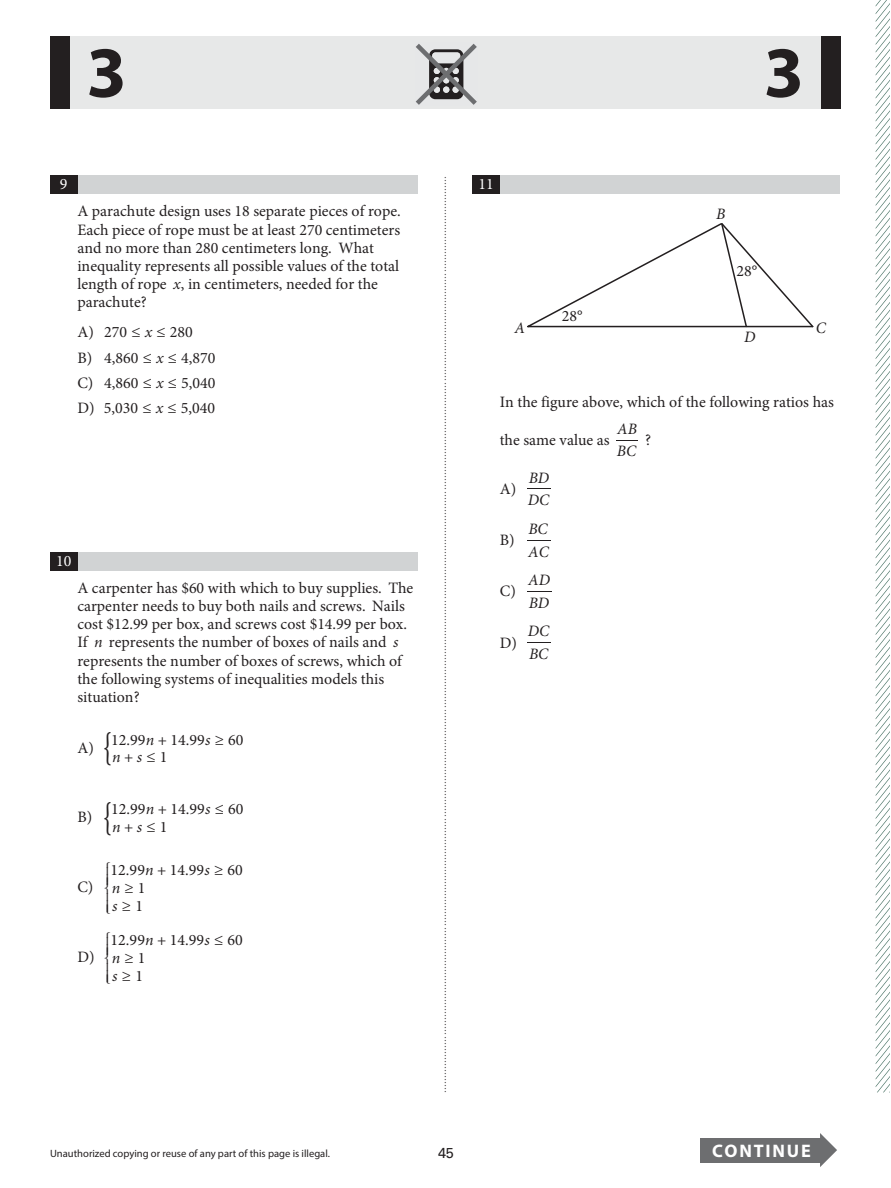
<style>
.page{position:relative;width:891px;height:1188px;background:#fff}
.page>*{position:absolute;margin:0;border:0;box-sizing:border-box;transform-origin:0 0}
.t1{font:700 72.6px "Myriad Pro";color:#231f20}
.t2{font:38.1px "Minion Pro";color:#231f20;scale:.7 1}
.t3{font:700 18.15px "Myriad Pro";letter-spacing:.105em;color:#fff}
.t4{font:15.9px/18.1px "Minion Pro";color:#231f20}
.t5{font:italic 15.9px/28.7px "Minion Pro";letter-spacing:-.005em;color:#231f20}
.t6{font:15.9px "Minion Pro";color:#fff}
.t7{font:14.4px "Univers LT Std";color:#231f20}
.t8{font:12.15px "Times New Roman";color:#231f20}
.t9{font:10.65px "Myriad Pro";color:#231f20}
.s1{font-style:italic}
</style>
<div class="page">
<div style="left:67px;top:36px;width:757px;height:73px;background:#e7e8e8"></div>
<svg style="left:616px;top:440px;width:22px;height:1px"></svg>
<svg style="left:527px;top:540px;width:23px;height:1px"></svg>
<svg style="left:527px;top:591px;width:24px;height:1px"></svg>
<svg style="left:527px;top:642px;width:24px;height:1px"></svg>
<div style="left:50px;top:36px;width:20px;height:73px;background:#231f20"></div>
<svg style="left:416px;top:44px;width:61px;height:61px"></svg>
<div style="left:821px;top:36px;width:19px;height:73px;background:#231f20"></div>
<svg style="left:876px;top:0;width:14px;height:1092px"></svg>
<div style="left:50px;top:176px;width:368px;height:18px;background:#d1d3d4"></div>
<div style="left:50px;top:176px;width:27px;height:18px;background:#231f20"></div>
<div style="left:50px;top:552px;width:368px;height:18px;background:#d1d3d4"></div>
<div style="left:50px;top:552px;width:27px;height:18px;background:#231f20"></div>
<div style="left:473px;top:176px;width:367px;height:18px;background:#d1d3d4"></div>
<div style="left:473px;top:176px;width:27px;height:18px;background:#231f20"></div>
<svg style="left:527px;top:223px;width:287px;height:105px"></svg>
<div style="left:700px;top:1138px;width:123px;height:25px;background:#6d6e70"></div>
<svg style="left:820px;top:1133px;width:17px;height:34px"></svg>
<h1 class="t1" style="left:86px;top:25px;width:42px">3</h1>
<h1 class="t1" style="left:764px;top:25px;width:42px">3</h1>
<p class="t6" style="left:60px;top:174px;width:9px">9</p>
<p class="t4" style="left:77px;top:202px;width:325px">A parachute design uses 18 separate pieces of rope.<br>Each piece of rope must be at least 270 centimeters and no more than 280 centimeters long. What inequality represents all possible values of the total length of rope <span class="s1">x</span>, in centimeters, needed for the parachute?</p>
<p class="t4" style="left:77px;top:320px;width:140px;line-height:25.3px">A) 270 ≤ <span class="s1">x</span> ≤ 280<br>B) 4,860 ≤ <span class="s1">x</span> ≤ 4,870<br>C) 4,860 ≤ <span class="s1">x</span> ≤ 5,040<br>D) 5,030 ≤ <span class="s1">x</span> ≤ 5,040</p>
<p class="t6" style="left:56px;top:550px;width:17px">10</p>
<p class="t4" style="left:77px;top:579px;width:338px">A carpenter has $60 with which to buy supplies. The carpenter needs to buy both nails and screws. Nails cost $12.99 per box, and screws cost $14.99 per box.<br>If <span class="s1">n</span> represents the number of boxes of nails and <span class="s1">s </span>represents the number of boxes of screws, which of the following systems of inequalities models this situation?</p>
<p class="t4" style="left:111px;top:730px;width:134px">12.99<span class="s1">n</span> + 14.99<span class="s1">s</span> ≥ 60</p>
<p class="t4" style="left:77px;top:738px;width:18px">A)</p>
<p class="t5" style="left:112px;top:743px;width:31px">n s</p>
<h2 class="t2" style="left:103px;top:721px;width:15px">{</h2>
<p class="t4" style="left:124px;top:748px;width:45px">+ ≤1</p>
<p class="t4" style="left:77px;top:808px;width:16px">B)</p>
<p class="t2" style="left:103px;top:791px;width:15px">{</p>
<p class="t4" style="left:111px;top:800px;width:134px">12.99<span class="s1">n</span> + 14.99<span class="s1">s</span> ≤ 60</p>
<p class="t4" style="left:124px;top:818px;width:45px">+ ≤1</p>
<p class="t4" style="left:103px;top:866px;width:41px;line-height:27px">⎧⎪⎪⎪⎨<br>⎪⎪⎪⎩<span class="s1">s</span> ≥ 1</p>
<p class="t4" style="left:103px;top:936px;width:41px;line-height:27px">⎧⎪⎪⎪⎨<br>⎪⎪⎪⎩<span class="s1">s</span> ≥ 1</p>
<p class="t5" style="left:112px;top:813px;width:31px">n s</p>
<p class="t4" style="left:111px;top:861px;width:134px">12.99<span class="s1">n</span> + 14.99<span class="s1">s</span> ≥ 60</p>
<p class="t4" style="left:77px;top:878px;width:18px">C)</p>
<p class="t4" style="left:112px;top:879px;width:35px"><span class="s1">n</span> ≥ 1</p>
<p class="t4" style="left:111px;top:931px;width:134px">12.99<span class="s1">n</span> + 14.99<span class="s1">s</span> ≤ 60</p>
<p class="t4" style="left:77px;top:948px;width:19px">D)</p>
<p class="t4" style="left:112px;top:949px;width:35px"><span class="s1">n</span> ≥ 1</p>
<p class="t8" style="left:458px;top:176px;width:919px;rotate:90deg">...............................................................................................................................................................................................................................................................................................................</p>
<p class="t6" style="left:479px;top:174px;width:17px">11</p>
<p class="t5" style="left:716px;top:200px;width:11px">B</p>
<p class="t4" style="left:736px;top:262px;width:22px">28°</p>
<p class="t4" style="left:562px;top:307px;width:22px">28°</p>
<p class="t5" style="left:514px;top:313px;width:12px">A</p>
<p class="t5" style="left:816px;top:313px;width:12px">C</p>
<p class="t5" style="left:744px;top:323px;width:13px">D</p>
<p class="t4" style="left:500px;top:393px;width:336px">In the figure above, which of the following ratios has</p>
<p class="t4" style="left:500px;top:431px;width:111px">the same value as</p>
<p class="t4" style="left:645px;top:431px;width:8px">?</p>
<p class="t5" style="left:617px;top:418px;width:22px;line-height:22.5px">AB<br>BC</p>
<p class="t5" style="left:529px;top:463px;width:22px">BD</p>
<p class="t4" style="left:500px;top:480px;width:18px">A)</p>
<p class="t5" style="left:528px;top:486px;width:23px">DC<br>BC</p>
<p class="t4" style="left:500px;top:531px;width:16px">B)</p>
<p class="t5" style="left:528px;top:537px;width:23px">AC<br>AD</p>
<p class="t4" style="left:500px;top:582px;width:18px">C)</p>
<p class="t5" style="left:528px;top:588px;width:23px">BD<br>DC</p>
<p class="t4" style="left:500px;top:633px;width:19px">D)</p>
<p class="t5" style="left:529px;top:639px;width:21px">BC</p>
<p class="t9" style="left:50px;top:1149px;width:281px">Unauthorized copying or reuse of any part of this page is illegal.</p>
<p class="t7" style="left:438px;top:1144px;width:17px">45</p>
<p class="t3" style="left:712px;top:1139px;width:100px">CONTINUE</p>
</div>
